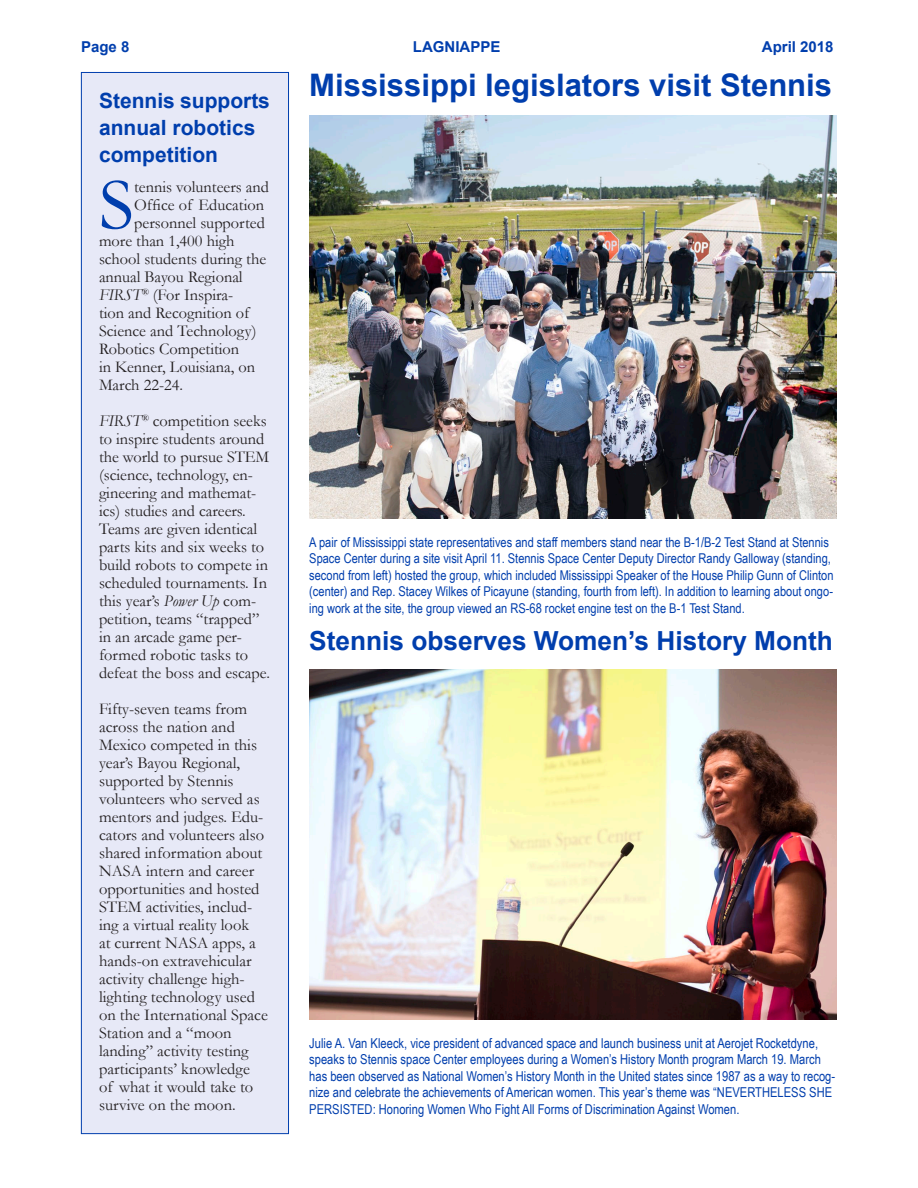
<style>
.page{position:relative;width:918px;height:1188px;background:#fff}
.page>*{position:absolute;margin:0;border:0;box-sizing:border-box;transform-origin:0 0}
.t1{font:74.25px "Garamond";color:#003ead}
.t2{font:700 31.05px "Arial";color:#003ead}
.t3{font:700 26.25px "Arial";color:#003ead}
.t4{font:700 21px/27px "Arial";color:#003ead}
.t5{font:16.5px/18px "Garamond";color:#231f20}
.t6{font:700 15px "Arial";color:#003ead}
.t7{font:13.65px/16.5px "Arial Narrow";color:#003ead}
.t8{font:13.5px/16.5px "Arial Narrow";color:#003ead}
.s1{font-style:italic}
</style>
<div class="page">
<div style="left:81px;top:72px;width:208px;height:1062px;background:#e7e9f7;border:1px solid #003ead"></div>
<img style="left:309px;top:115px;width:528px;height:404px">
<img style="left:309px;top:670px;width:528px;height:349px">
<p class="t6" style="left:81px;top:36px;width:50px">Page 8</p>
<p class="t6" style="left:413px;top:36px;width:89px">LAGNIAPPE</p>
<p class="t6" style="left:762px;top:36px;width:73px">April 2018</p>
<p class="t2" style="left:309px;top:63px;width:524px">Mississippi legislators visit Stennis</p>
<p class="t4" style="left:99px;top:87px;width:173px">Stennis supports annual robotics competition</p>
<p class="t1" style="left:99px;top:155px;width:37px">S</p>
<p class="t5" style="left:134px;top:177px;width:136px">tennis volunteers and</p>
<p class="t5" style="left:134px;top:195px;width:131px">Office of Education</p>
<p class="t5" style="left:134px;top:213px;width:132px">personnel supported</p>
<p class="t5" style="left:99px;top:231px;width:137px">more than 1,400 high</p>
<p class="t5" style="left:99px;top:249px;width:169px">school students during the</p>
<p class="t5" style="left:99px;top:267px;width:145px">annual Bayou Regional</p>
<p class="t5" style="left:99px;top:285px;width:136px"><span class="s1">FIRST</span><sup>®</sup> (For Inspira-</p>
<p class="t5" style="left:99px;top:303px;width:152px">tion and Recognition of</p>
<p class="t5" style="left:99px;top:321px;width:159px">Science and Technology)</p>
<p class="t5" style="left:99px;top:339px;width:142px">Robotics Competition</p>
<p class="t5" style="left:99px;top:357px;width:158px">in Kenner, Louisiana, on</p>
<p class="t5" style="left:99px;top:375px;width:86px">March 22-24.</p>
<p class="t5" style="left:99px;top:411px;width:173px"><span class="s1">FIRST</span><sup>®</sup> competition seeks to inspire students around the world to pursue STEM (science, technology, en&shy;gineering and mathemat&shy;ics) studies and careers.<br>Teams are given identical parts kits and six weeks to build robots to compete in scheduled tournaments. In this year’s <span class="s1">Power Up</span> com&shy;petition, teams “trapped” in an arcade game per&shy;formed robotic tasks to defeat the boss and escape.</p>
<p class="t5" style="left:99px;top:699px;width:170px">Fifty-seven teams from across the nation and<br>Mexico competed in this year’s Bayou Regional, supported by Stennis volunteers who served as mentors and judges. Edu&shy;cators and volunteers also shared information about<br>NASA intern and career opportunities and hosted<br>STEM activities, includ&shy;ing a virtual reality look<br>at current NASA apps, a hands-on extravehicular activity challenge high&shy;lighting technology used on the International Space<br>Station and a “moon landing” activity testing participants’ knowledge of what it would take to survive on the moon.</p>
<p class="t8" style="left:309px;top:533px;width:526px">A pair of Mississippi state representatives and staff members stand near the B-1/B-2 Test Stand at Stennis Space Center during a site visit April 11. Stennis Space Center Deputy Director Randy Galloway (standing, second from left) hosted the group, which included Mississippi Speaker of the House Philip Gunn of Clinton (center) and Rep. Stacey Wilkes of Picayune (standing, fourth from left). In addition to learning about ongo&shy;ing work at the site, the group viewed an RS-68 rocket engine test on the B-1 Test Stand.</p>
<p class="t3" style="left:309px;top:623px;width:525px">Stennis observes Women’s History Month</p>
<p class="t7" style="left:309px;top:1034px;width:528px">Julie A. Van Kleeck, vice president of advanced space and launch business unit at Aerojet Rocketdyne, speaks to Stennis space Center employees during a Women’s History Month program March 19. March has been observed as National Women’s History Month in the United states since 1987 as a way to recog&shy;nize and celebrate the achievements of American women. This year’s theme was “NEVERTHELESS SHE PERSISTED: Honoring Women Who Fight All Forms of Discrimination Against Women.</p>
</div>
